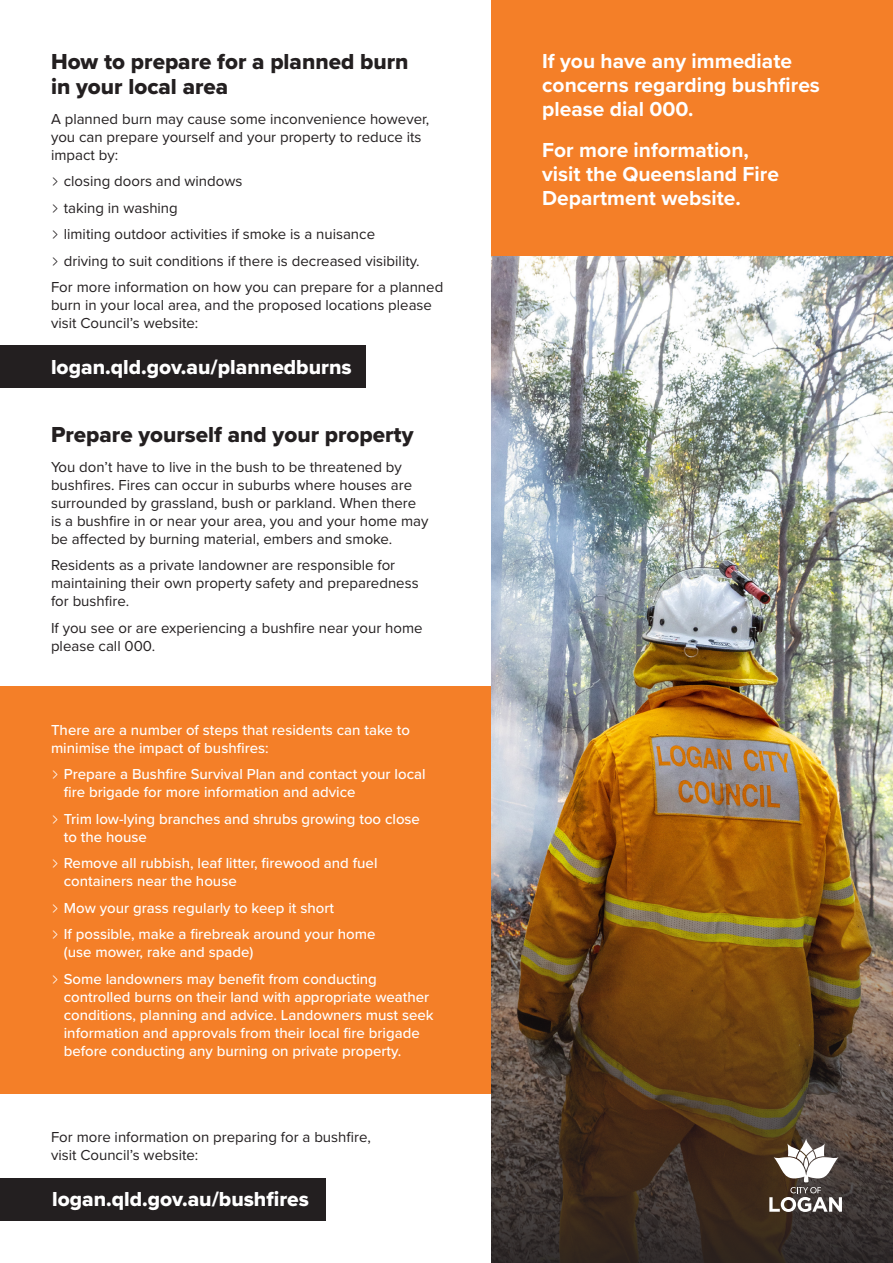
<style>
.page{position:relative;width:893px;height:1263px;background:#fff}
.page>*{position:absolute;margin:0;border:0;box-sizing:border-box;transform-origin:0 0}
.t1{font:22.5px/25.5px "Proxima Nova Extrabld";color:#231f20}
.t2{font:700 21px/24px "Proxima Nova";color:#fff}
.t3{font:21px "Proxima Nova Extrabld";color:#fff}
.t4{font:15px/18px "Proxima Nova";color:#231f20}
.t5{font:500 15px/18px "Proxima Nova";color:#fff}
</style>
<div class="page">
<div style="left:0;top:687px;width:503px;height:407px;background:#f47f28"></div>
<img style="left:491px;top:255px;width:402px;height:572px">
<img style="left:491px;top:827px;width:402px;height:436px">
<div style="left:0;top:346px;width:366px;height:42px;background:#231f20"></div>
<svg style="left:769px;top:1138px;width:73px;height:74px"></svg>
<div style="left:0;top:1178px;width:326px;height:42px;background:#231f20"></div>
<div style="left:491px;top:0;width:402px;height:255px;background:#f47f28"></div>
<h2 class="t1" style="left:51px;top:48px;width:359px">How to prepare for a planned burn in your local area</h2>
<p class="t4" style="left:51px;top:109px;width:380px">A planned burn may cause some inconvenience however, you can prepare yourself and your property to reduce its impact by:</p>
<p class="t4" style="left:64px;top:172px;width:180px">closing doors and windows</p>
<p class="t4" style="left:64px;top:198px;width:116px">taking in washing</p>
<p class="t4" style="left:64px;top:225px;width:313px">limiting outdoor activities if smoke is a nuisance</p>
<p class="t4" style="left:64px;top:251px;width:357px">driving to suit conditions if there is decreased visibility.</p>
<p class="t4" style="left:51px;top:278px;width:394px">For more information on how you can prepare for a planned burn in your local area, and the proposed locations please visit Council’s website:</p>
<p class="t3" style="left:51px;top:351px;width:302px">logan.qld.gov.au/plannedburns</p>
<h2 class="t1" style="left:51px;top:421px;width:364px">Prepare yourself and your property</h2>
<p class="t4" style="left:51px;top:457px;width:379px">You don’t have to live in the bush to be threatened by bushfires. Fires can occur in suburbs where houses are surrounded by grassland, bush or parkland. When there is a bushfire in or near your area, you and your home may be affected by burning material, embers and smoke.</p>
<p class="t4" style="left:51px;top:555px;width:369px">Residents as a private landowner are responsible for maintaining their own property safety and preparedness for bushfire.</p>
<p class="t4" style="left:51px;top:618px;width:373px">If you see or are experiencing a bushfire near your home please call 000.</p>
<p class="t5" style="left:51px;top:720px;width:360px">There are a number of steps that residents can take to minimise the impact of bushfires:</p>
<p class="t5" style="left:64px;top:765px;width:363px">Prepare a Bushfire Survival Plan and contact your local fire brigade for more information and advice</p>
<p class="t5" style="left:64px;top:809px;width:358px">Trim low-lying branches and shrubs growing too close to the house</p>
<p class="t5" style="left:64px;top:854px;width:315px">Remove all rubbish, leaf litter, firewood and fuel containers near the house</p>
<p class="t5" style="left:64px;top:898px;width:272px">Mow your grass regularly to keep it short</p>
<p class="t5" style="left:64px;top:925px;width:313px">If possible, make a firebreak around your home (use mower, rake and spade)</p>
<p class="t5" style="left:64px;top:969px;width:371px">Some landowners may benefit from conducting controlled burns on their land with appropriate weather conditions, planning and advice. Landowners must seek information and approvals from their local fire brigade before conducting any burning on private property.</p>
<p class="t4" style="left:51px;top:1127px;width:321px">For more information on preparing for a bushfire, visit Council’s website:</p>
<p class="t3" style="left:52px;top:1183px;width:258px">logan.qld.gov.au/bushfires</p>
<p class="t2" style="left:542px;top:48px;width:279px">If you have any immediate concerns regarding bushfires please dial 000.</p>
<p class="t2" style="left:542px;top:138px;width:238px">For more information, visit the Queensland Fire<br>Department website.</p>
</div>
